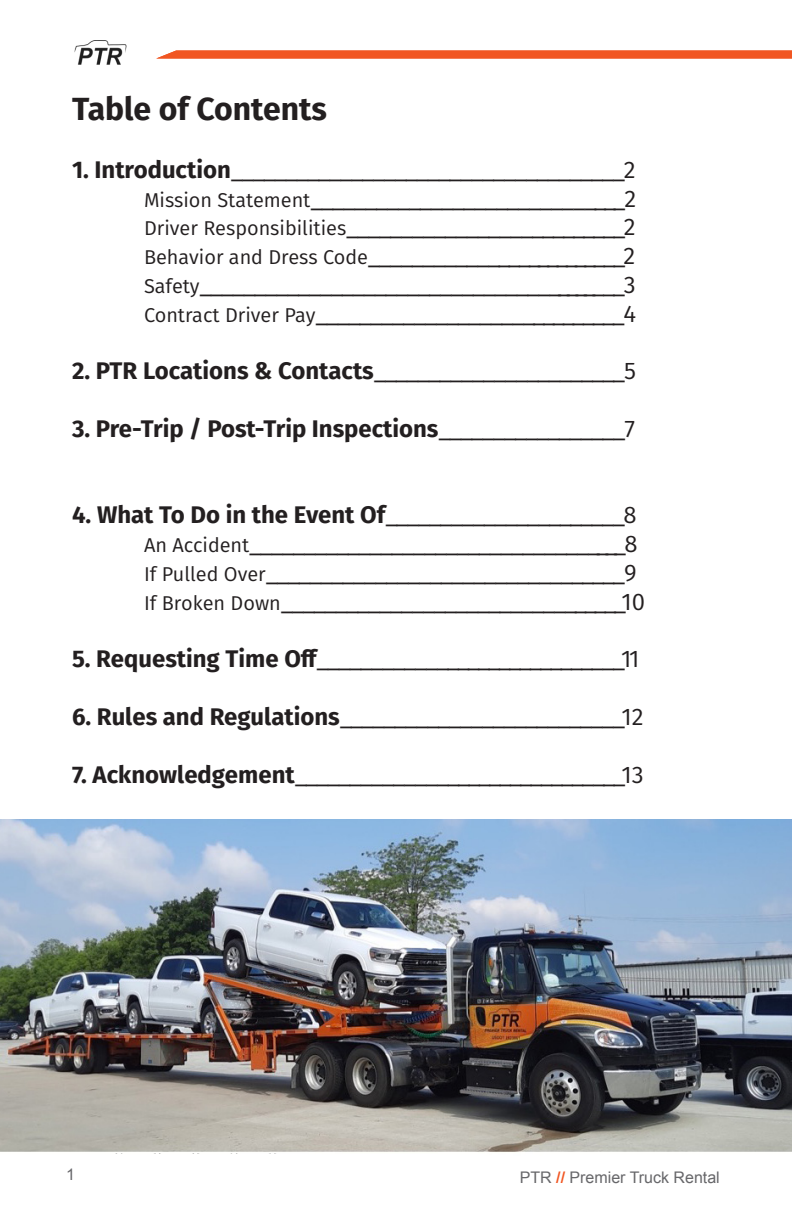
<style>
.page{position:relative;width:792px;height:1224px;background:#fff}
.page>*{position:absolute;margin:0;border:0;box-sizing:border-box;transform-origin:0 0}
.t1{font:700 32px "Fira Sans";color:#231f20}
.t2{font:24px "Fira Sans";color:#231f20}
.t3{font:700 24px "Fira Sans";color:#231f20}
.t4{font:16px "Arial";color:#67676a}
.s1{font-weight:700}
.s2{font-size:20px}
.s3{font-weight:400}
.s4{font-weight:700;color:#f15622}
</style>
<div class="page">
<img style="left:0;top:820px;width:792px;height:334px">
<img style="left:74px;top:41px;width:53px;height:23px">
<svg style="left:156px;top:50px;width:636px;height:9px;background:#f16131"></svg>
<p class="t1" style="left:72px;top:82px;width:256px">Table of Contents</p>
<p class="t2" style="left:72px;top:152px;width:565px"><span class="s1">1. Introduction</span>____________________________________2</p>
<p class="t2" style="left:144px;top:180px;width:494px"><span class="s2">Mission Statement</span>_____________________________ 2</p>
<p class="t2" style="left:144px;top:209px;width:493px"><span class="s2">Driver Responsibilities</span>__________________________2</p>
<p class="t2" style="left:144px;top:238px;width:493px"><span class="s2">Behavior and Dress Code</span>_________________________2</p>
<p class="t2" style="left:144px;top:267px;width:493px"><span class="s2">Safety</span>________________________________________3</p>
<p class="t2" style="left:144px;top:296px;width:494px"><span class="s2">Contract Driver Pay</span>_____________________________ 4</p>
<p class="t2" style="left:72px;top:353px;width:566px"><span class="s1">2. PTR Locations &amp; Contacts</span>_______________________5</p>
<p class="t3" style="left:72px;top:408px;width:564px">3. Pre-Trip / Post-Trip Inspections<span class="s3">_________________7</span></p>
<p class="t2" style="left:72px;top:497px;width:566px"><span class="s1">4. What To Do in the Event Of</span>______________________8</p>
<p class="t2" style="left:144px;top:526px;width:495px"><span class="s2">An Accident</span>___________________________________8</p>
<p class="t2" style="left:144px;top:555px;width:494px"><span class="s2">If Pulled Over</span>_________________________________9</p>
<p class="t2" style="left:144px;top:584px;width:503px"><span class="s2">If Broken Down</span>________________________________10</p>
<p class="t2" style="left:72px;top:641px;width:569px"><span class="s1">5. Requesting Time Off</span>_____________________________11</p>
<p class="t2" style="left:72px;top:699px;width:573px"><span class="s1">6. Rules and Regulations</span>__________________________12</p>
<p class="t2" style="left:72px;top:756px;width:573px"><span class="s1">7. Acknowledgement</span>_______________________________13</p>
<p class="t4" style="left:66px;top:1164px;width:10px">1</p>
<p class="t4" style="left:520px;top:1167px;width:202px">PTR <span class="s4">//</span> Premier Truck Rental</p>
</div>
